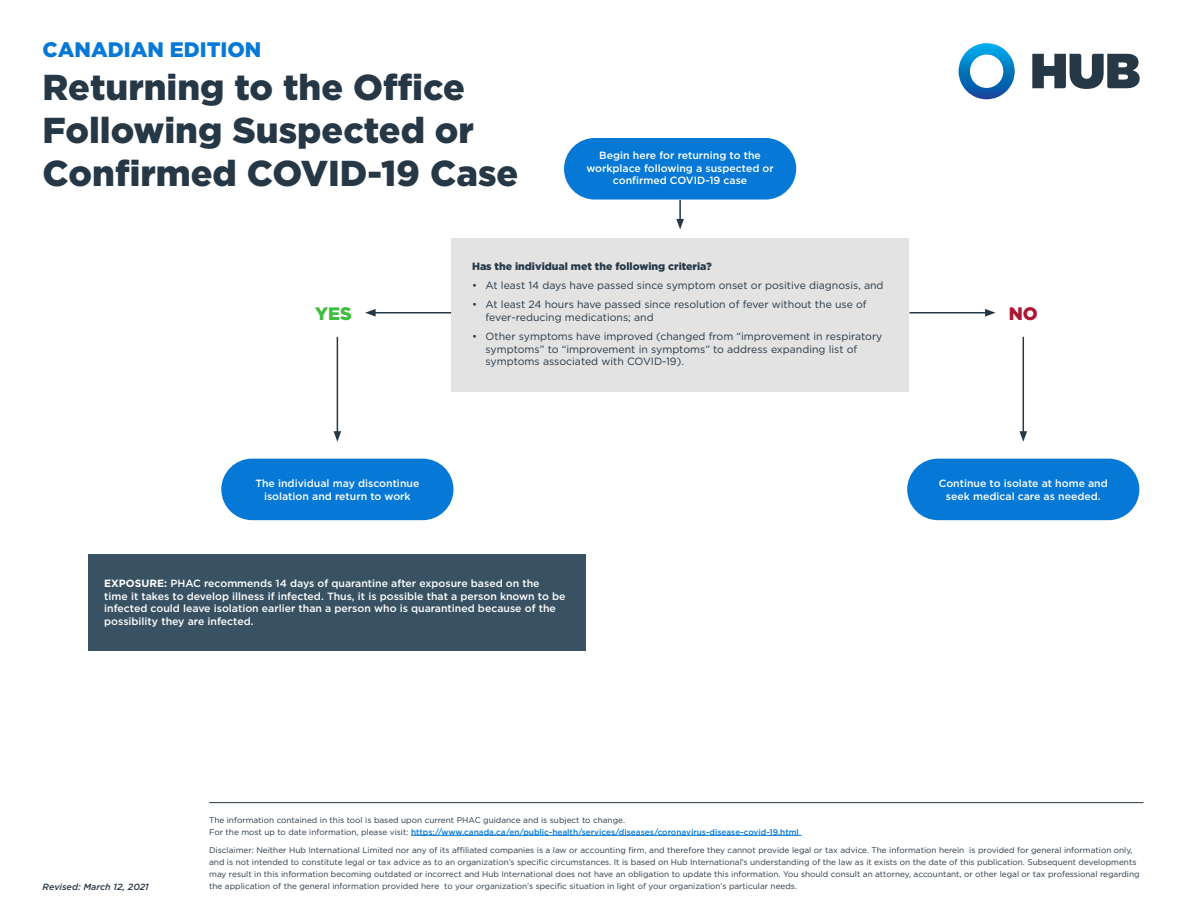
<style>
.page{position:relative;width:1188px;height:918px;background:#fff}
.page>*{position:absolute;margin:0;border:0;box-sizing:border-box;transform-origin:0 0}
.t1{font:900 36px/43.2px "Gotham";color:#263746}
.t2{font:900 21px "Gotham";color:#0678d5}
.t3{font:900 18px "Gotham";color:#3ebd3e}
.t4{font:900 18px "Gotham";color:#ac1534}
.t5{font:500 10.5px/12.6px "Gotham";color:#fff;text-align:center}
.t6{font:10.5px/12.6px "Gotham";color:#263746}
.t7{font:900 10.5px "Gotham";color:#263746}
.t8{font:italic 500 9px "Gotham";color:#263746}
.t9{font:8.25px/12px "Gotham";color:#263746}
.s1{font-weight:700}
.s2{font-weight:500;color:#0678d5}
</style>
<div class="page">
<svg style="left:1032px;top:54px;width:108px;height:35px"></svg>
<svg style="left:959px;top:43px;width:56px;height:56px"></svg>
<div style="left:451px;top:238px;width:458px;height:154px;background:#e3e3e3"></div>
<div style="left:564px;top:138px;width:232px;height:62px;background:#0678d5;border-radius:31px"></div>
<hr style="left:679px;top:200px;width:2px;height:21px;background:#263746">
<svg style="left:676px;top:219px;width:8px;height:10px"></svg>
<hr style="left:373px;top:312px;width:78px;height:2px;background:#263746">
<svg style="left:365px;top:309px;width:11px;height:8px"></svg>
<hr style="left:910px;top:312px;width:77px;height:2px;background:#263746">
<svg style="left:985px;top:309px;width:11px;height:8px"></svg>
<hr style="left:337px;top:337px;width:1px;height:97px;background:#263746">
<svg style="left:334px;top:431px;width:7px;height:11px"></svg>
<hr style="left:1023px;top:337px;width:1px;height:97px;background:#263746">
<svg style="left:1019px;top:431px;width:8px;height:11px"></svg>
<div style="left:221px;top:459px;width:232px;height:61px;background:#0678d5;border-radius:31px"></div>
<div style="left:907px;top:459px;width:232px;height:61px;background:#0678d5;border-radius:31px"></div>
<div style="left:89px;top:554px;width:497px;height:97px;background:#385263"></div>
<hr style="left:411px;top:835px;width:390px;height:1px;background:#0678d5">
<hr style="left:209px;top:802px;width:934px;height:1px;background:#263746">
<h2 class="t2" style="left:43px;top:35px;width:220px">CANADIAN EDITION</h2>
<h1 class="t1" style="left:43px;top:65px;width:477px">Returning to the Office<br>Following Suspected or<br>Confirmed COVID-19 Case</h1>
<p class="t5" style="left:586px;top:149px;width:189px">Begin here for returning to the workplace following a suspected or confirmed COVID-19 case</p>
<p class="t7" style="left:472px;top:259px;width:241px">Has the individual met the following criteria?</p>
<p class="t6" style="left:472px;top:279px;width:413px">• At least 14 days have passed since symptom onset or positive diagnosis, and</p>
<p class="t6" style="left:486px;top:298px;width:383px;text-indent:-14px">• At least 24 hours have passed since resolution of fever without the use of fever-reducing medications; and</p>
<p class="t6" style="left:486px;top:330px;width:398px;text-indent:-14px">• Other symptoms have improved (changed from “improvement in respiratory symptoms” to “improvement in symptoms” to address expanding list of symptoms associated with COVID-19).</p>
<h3 class="t3" style="left:315px;top:301px;width:38px">YES</h3>
<h3 class="t4" style="left:1009px;top:301px;width:31px">NO</h3>
<p class="t5" style="left:255px;top:477px;width:165px">The individual may discontinue isolation and return to work</p>
<p class="t5" style="left:939px;top:477px;width:171px">Continue to isolate at home and seek medical care as needed.</p>
<p class="t5" style="left:104px;top:577px;width:463px;text-align:left"><span class="s1">EXPOSURE:</span> PHAC recommends 14 days of quarantine after exposure based on the time it takes to develop illness if infected. Thus, it is possible that a person known to be infected could leave isolation earlier than a person who is quarantined because of the possibility they are infected.</p>
<p class="t8" style="left:43px;top:881px;width:108px">Revised: March 12, 2021</p>
<p class="t9" style="left:209px;top:813px;width:591px">The information contained in this tool is based upon current PHAC guidance and is subject to change.<br>For the most up to date information, please visit: <span class="s2">https://www.canada.ca/en/public-health/services/diseases/coronavirus-disease-covid-19.html</span></p>
<p class="t9" style="left:209px;top:844px;width:932px">Disclaimer: Neither Hub International Limited nor any of its affiliated companies is a law or accounting firm, and therefore they cannot provide legal or tax advice. The information herein is provided for general information only, and is not intended to constitute legal or tax advice as to an organization’s specific circumstances. It is based on Hub International’s understanding of the law as it exists on the date of this publication. Subsequent developments may result in this information becoming outdated or incorrect and Hub International does not have an obligation to update this information. You should consult an attorney, accountant, or other legal or tax professional regarding the application of the general information provided here to your organization’s specific situation in light of your organization’s particular needs.</p>
</div>
